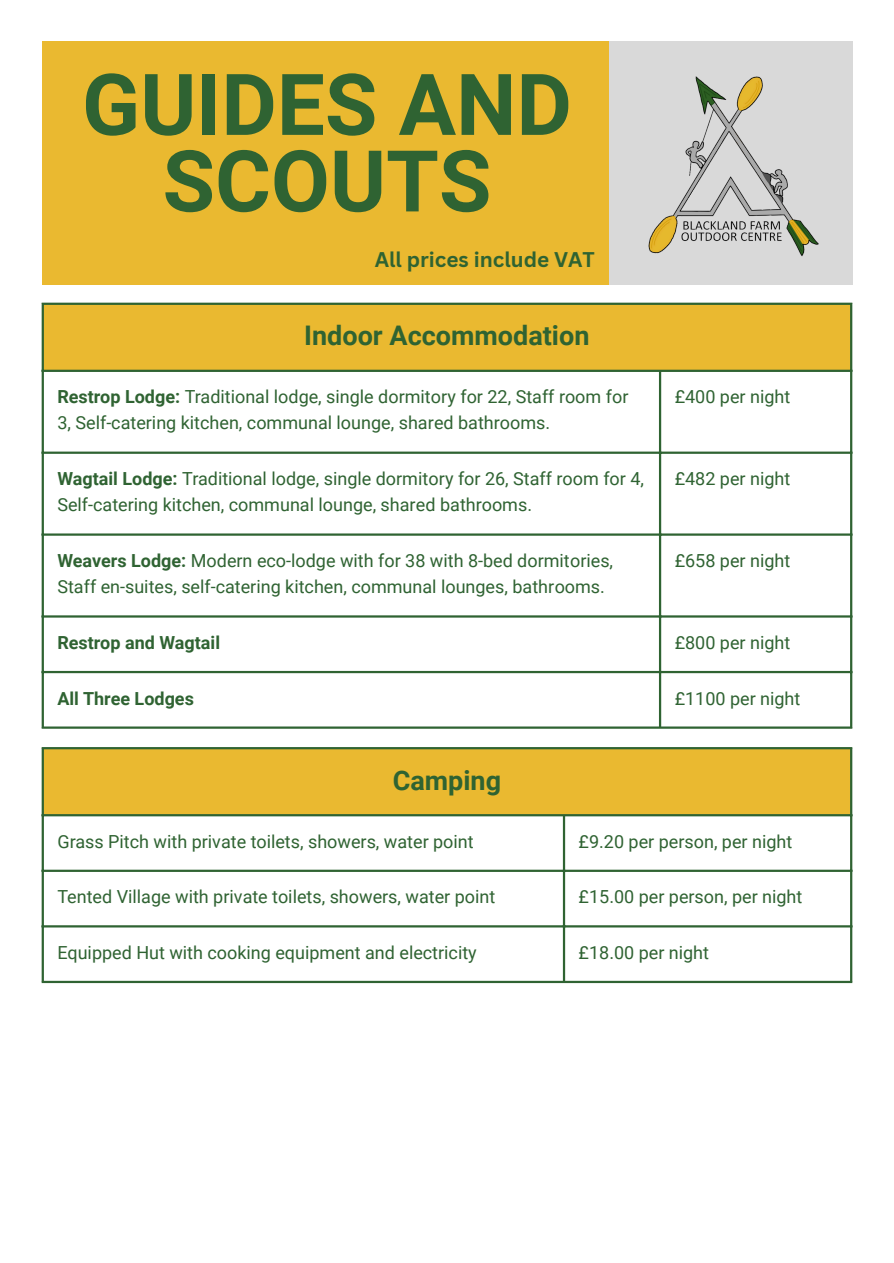
<style>
.page{position:relative;width:894px;height:1263px;background:#fff}
.page>*{position:absolute;margin:0;border:0;box-sizing:border-box;transform-origin:0 0}
.t1{font:700 85.35px/76.5px "Roboto";color:#2f6332;text-align:center}
.t2{font:700 27px "Roboto";color:#2f6332}
.t3{font:700 20.7px "Canva Sans";color:#2f6332}
.t4{font:18px/25.8px "Roboto";color:#2f6332}
.t5{font:700 18px "Roboto";color:#2f6332}
.s1{font-weight:700}
</style>
<div class="page">
<div style="left:42px;top:42px;width:810px;height:243px;background:#eab930"></div>
<div style="left:609px;top:42px;width:243px;height:243px;background:#d9d9d9"></div>
<img style="left:648px;top:76px;width:171px;height:180px">
<div style="left:42px;top:303px;width:809px;height:68px;background:#eab930"></div>
<svg style="left:44px;top:372px;width:805px;height:354px"></svg>
<hr style="left:42px;top:305px;width:2px;height:421px;background:#2f6332">
<hr style="left:658px;top:372px;width:3px;height:354px;background:#2f6332">
<hr style="left:849px;top:305px;width:3px;height:421px;background:#2f6332">
<hr style="left:42px;top:303px;width:810px;height:2px;background:#2f6332">
<hr style="left:42px;top:370px;width:810px;height:2px;background:#2f6332">
<hr style="left:42px;top:452px;width:810px;height:2px;background:#2f6332">
<hr style="left:42px;top:533px;width:810px;height:3px;background:#2f6332">
<hr style="left:42px;top:615px;width:810px;height:3px;background:#2f6332">
<hr style="left:42px;top:671px;width:810px;height:2px;background:#2f6332">
<hr style="left:42px;top:726px;width:810px;height:3px;background:#2f6332">
<div style="left:42px;top:748px;width:809px;height:67px;background:#eab930"></div>
<svg style="left:44px;top:816px;width:805px;height:165px"></svg>
<hr style="left:42px;top:749px;width:2px;height:232px;background:#2f6332">
<hr style="left:562px;top:816px;width:3px;height:165px;background:#2f6332">
<hr style="left:849px;top:749px;width:3px;height:232px;background:#2f6332">
<hr style="left:42px;top:747px;width:810px;height:2px;background:#2f6332">
<hr style="left:42px;top:814px;width:810px;height:2px;background:#2f6332">
<hr style="left:42px;top:870px;width:810px;height:2px;background:#2f6332">
<hr style="left:42px;top:925px;width:810px;height:2px;background:#2f6332">
<hr style="left:42px;top:981px;width:810px;height:2px;background:#2f6332">
<p class="t1" style="left:82px;top:67px;width:491px">GUIDES AND<br>SCOUTS</p>
<p class="t3" style="left:374px;top:245px;width:221px">All prices include VAT</p>
<p class="t2" style="left:304px;top:320px;width:287px">Indoor Accommodation</p>
<h1 class="t4" style="left:57px;top:384px;width:572px"><span class="s1">Restrop Lodge:</span> Traditional lodge, single dormitory for 22, Staff room for<br>3, Self-catering kitchen, communal lounge, shared bathrooms.</h1>
<p class="t4" style="left:674px;top:384px;width:117px">£400 per night</p>
<h1 class="t4" style="left:57px;top:466px;width:588px"><span class="s1">Wagtail Lodge:</span> Traditional lodge, single dormitory for 26, Staff room for 4,<br>Self-catering kitchen, communal lounge, shared bathrooms.</h1>
<p class="t4" style="left:674px;top:466px;width:117px">£482 per night</p>
<h1 class="t4" style="left:57px;top:548px;width:557px"><span class="s1">Weavers Lodge:</span> Modern eco-lodge with for 38 with 8-bed dormitories,<br>Staff en-suites, self-catering kitchen, communal lounges, bathrooms.</h1>
<p class="t4" style="left:674px;top:548px;width:117px">£658 per night</p>
<p class="t5" style="left:57px;top:632px;width:164px">Restrop and Wagtail</p>
<p class="t4" style="left:674px;top:630px;width:117px">£800 per night</p>
<p class="t5" style="left:57px;top:688px;width:138px">All Three Lodges</p>
<p class="t4" style="left:674px;top:686px;width:127px">£1100 per night</p>
<p class="t2" style="left:392px;top:765px;width:110px">Camping</p>
<p class="t4" style="left:57px;top:829px;width:417px">Grass Pitch with private toilets, showers, water point</p>
<p class="t4" style="left:578px;top:829px;width:215px">£9.20 per person, per night</p>
<p class="t4" style="left:57px;top:884px;width:439px">Tented Village with private toilets, showers, water point</p>
<p class="t4" style="left:578px;top:884px;width:225px">£15.00 per person, per night</p>
<p class="t4" style="left:57px;top:940px;width:421px">Equipped Hut with cooking equipment and electricity</p>
<p class="t4" style="left:578px;top:940px;width:132px">£18.00 per night</p>
</div>
